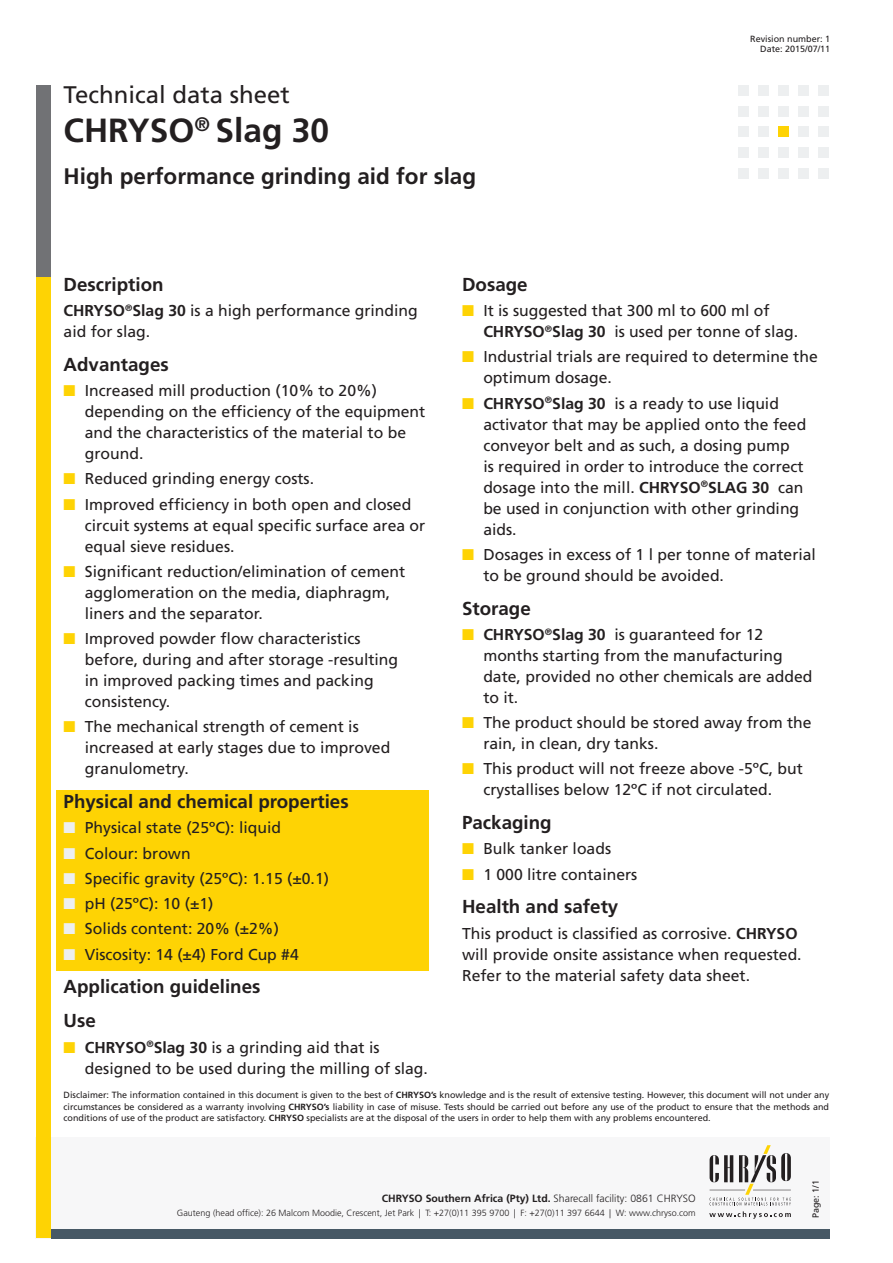
<style>
.page{position:relative;width:893px;height:1263px;background:#fff}
.page>*{position:absolute;margin:0;border:0;box-sizing:border-box;transform-origin:0 0}
.t1{font:700 33.45px "Frutiger LT";color:#231f20}
.t2{font:24px "Frutiger LT";color:#231f20}
.t3{font:700 22.5px "Frutiger LT";color:#231f20}
.Text_Subheading{font:700 18.75px "Frutiger LT";color:#231f20}
.Bullets{font:15.75px/21px "Frutiger LT";color:#231f20}
.t4{font:700 10.5px "Frutiger LT";color:#231f20}
.t5{font:9px/11.2px "Frutiger LT";color:#231f20;text-align:right}
.t6{font:300 9px "Frutiger LT";color:#231f20}
.s1{font-weight:700}
.s2{color:#fed304}
.s3{color:#edeff0}
.s4{font-weight:300}
</style>
<div class="page">
<div style="left:35px;top:1137px;width:794px;height:101px;background:#f7f7f8"></div>
<div style="left:738px;top:85px;width:11px;height:11px;background:#edeff0"></div>
<div style="left:758px;top:85px;width:11px;height:11px;background:#edeff0"></div>
<div style="left:778px;top:85px;width:11px;height:11px;background:#edeff0"></div>
<div style="left:798px;top:85px;width:11px;height:11px;background:#edeff0"></div>
<div style="left:819px;top:85px;width:10px;height:11px;background:#edeff0"></div>
<div style="left:738px;top:106px;width:11px;height:10px;background:#edeff0"></div>
<div style="left:758px;top:106px;width:11px;height:10px;background:#edeff0"></div>
<div style="left:778px;top:106px;width:11px;height:10px;background:#edeff0"></div>
<div style="left:798px;top:106px;width:11px;height:10px;background:#edeff0"></div>
<div style="left:819px;top:106px;width:10px;height:10px;background:#edeff0"></div>
<div style="left:738px;top:126px;width:11px;height:11px;background:#edeff0"></div>
<div style="left:758px;top:126px;width:11px;height:11px;background:#edeff0"></div>
<div style="left:778px;top:126px;width:11px;height:11px;background:#fed304"></div>
<div style="left:798px;top:126px;width:11px;height:11px;background:#edeff0"></div>
<div style="left:819px;top:126px;width:10px;height:11px;background:#edeff0"></div>
<div style="left:738px;top:147px;width:11px;height:11px;background:#edeff0"></div>
<div style="left:758px;top:147px;width:11px;height:11px;background:#edeff0"></div>
<div style="left:778px;top:147px;width:11px;height:11px;background:#edeff0"></div>
<div style="left:798px;top:147px;width:11px;height:11px;background:#edeff0"></div>
<div style="left:819px;top:147px;width:10px;height:11px;background:#edeff0"></div>
<div style="left:738px;top:168px;width:11px;height:11px;background:#edeff0"></div>
<div style="left:758px;top:168px;width:11px;height:11px;background:#edeff0"></div>
<div style="left:778px;top:168px;width:11px;height:11px;background:#edeff0"></div>
<div style="left:798px;top:168px;width:11px;height:11px;background:#edeff0"></div>
<div style="left:819px;top:168px;width:10px;height:11px;background:#edeff0"></div>
<svg style="left:709px;top:1211px;width:82px;height:8px"></svg>
<svg style="left:709px;top:1145px;width:82px;height:60px"></svg>
<div style="left:36px;top:276px;width:15px;height:962px;background:#fed304"></div>
<div style="left:36px;top:85px;width:15px;height:191px;background:#717275"></div>
<div style="left:51px;top:1229px;width:778px;height:9px;background:#475865"></div>
<div style="left:57px;top:790px;width:372px;height:181px;background:#fed304"></div>
<h2 class="t2" style="left:64px;top:81px;width:228px">Technical data sheet</h2>
<h1 class="t1" style="left:64px;top:111px;width:267px">CHRYSO<sup>®</sup> Slag 30</h1>
<h3 class="t3" style="left:64px;top:163px;width:414px">High performance grinding aid for slag</h3>
<p class="t5" style="left:750px;top:33px;width:82px;line-height:10.5px">Revision number: 1<br>Date: 2015/07/11</p>
<p class="Text_Subheading" style="left:64px;top:273px;width:101px">Description</p>
<p class="Bullets" style="left:64px;top:300px;width:356px"><span class="s1">CHRYSO</span><sup>®</sup><span class="s1">Slag 30</span> is a high performance grinding aid for slag.</p>
<p class="Text_Subheading" style="left:64px;top:353px;width:107px">Advantages</p>
<p class="Bullets" style="left:85px;top:380px;width:342px;text-indent:-21px"><span class="s2">■</span> Increased mill production (10% to 20%) ‒ depending on the efficiency of the equipment and the characteristics of the material to be ground.</p>
<p class="Bullets" style="left:64px;top:468px;width:252px"><span class="s2">■</span> Reduced grinding energy costs.</p>
<p class="Bullets" style="left:85px;top:494px;width:342px;text-indent:-21px"><span class="s2">■</span> Improved efficiency in both open and closed circuit systems at equal specific surface area or equal sieve residues.</p>
<p class="Bullets" style="left:85px;top:561px;width:322px;text-indent:-21px"><span class="s2">■</span> Significant reduction/elimination of cement agglomeration on the media, diaphragm, liners and the separator.</p>
<p class="Bullets" style="left:85px;top:628px;width:315px;text-indent:-21px"><span class="s2">■</span> Improved powder flow characteristics before, during and after storage -resulting in improved packing times and packing consistency.</p>
<p class="Bullets" style="left:85px;top:716px;width:307px;text-indent:-21px"><span class="s2">■</span> The mechanical strength of cement is increased at early stages due to improved granulometry.</p>
<p class="Text_Subheading" style="left:64px;top:791px;width:287px">Physical and chemical properties</p>
<p class="Bullets" style="left:64px;top:817px;width:219px"><span class="s3">■</span> Physical state (25ºC): liquid</p>
<p class="Bullets" style="left:64px;top:843px;width:129px"><span class="s3">■</span> Colour: brown</p>
<p class="Bullets" style="left:64px;top:868px;width:267px"><span class="s3">■</span> Specific gravity (25ºC): 1.15 (±0.1)</p>
<p class="Bullets" style="left:64px;top:893px;width:151px"><span class="s3">■</span> pH (25ºC): 10 (±1)</p>
<p class="Bullets" style="left:64px;top:918px;width:217px"><span class="s3">■</span> Solids content: 20% (±2%)</p>
<p class="Bullets" style="left:64px;top:944px;width:237px"><span class="s3">■</span> Viscosity: 14 (±4) Ford Cup #4</p>
<p class="Text_Subheading" style="left:64px;top:976px;width:198px">Application guidelines</p>
<p class="Text_Subheading" style="left:64px;top:1010px;width:34px">Use</p>
<p class="Bullets" style="left:85px;top:1036px;width:345px;text-indent:-21px"><span class="s2">■</span> <span class="s1">CHRYSO</span><sup>®</sup><span class="s1">Slag 30</span> is a grinding aid that is designed to be used during the milling of slag.</p>
<p class="Text_Subheading" style="left:462px;top:273px;width:67px">Dosage</p>
<p class="Bullets" style="left:483px;top:300px;width:316px;text-indent:-21px"><span class="s2">■</span> It is suggested that 300 mℓ to 600 mℓ of<br><span class="s1">CHRYSO</span><sup>®</sup><span class="s1">Slag 30</span> is used per tonne of slag.</p>
<p class="Bullets" style="left:483px;top:346px;width:336px;text-indent:-21px"><span class="s2">■</span> Industrial trials are required to determine the optimum dosage.</p>
<p class="Bullets" style="left:483px;top:393px;width:324px;text-indent:-21px"><span class="s2">■</span> <span class="s1">CHRYSO</span><sup>®</sup><span class="s1">Slag 30</span> is a ready to use liquid activator that may be applied onto the feed conveyor belt and as such, a dosing pump<br>is required in order to introduce the correct dosage into the mill. <span class="s1">CHRYSO</span><sup>®</sup><span class="s1">SLAG 30</span> can be used in conjunction with other grinding aids.</p>
<p class="Bullets" style="left:483px;top:544px;width:334px;text-indent:-21px"><span class="s2">■</span> Dosages in excess of 1 ℓ per tonne of material to be ground should be avoided.</p>
<p class="Text_Subheading" style="left:462px;top:597px;width:70px">Storage</p>
<p class="Bullets" style="left:483px;top:624px;width:331px;text-indent:-21px"><span class="s2">■</span> <span class="s1">CHRYSO</span><sup>®</sup><span class="s1">Slag 30</span> is guaranteed for 12 months starting from the manufacturing date, provided no other chemicals are added to it.</p>
<p class="Bullets" style="left:483px;top:712px;width:330px;text-indent:-21px"><span class="s2">■</span> The product should be stored away from the rain, in clean, dry tanks.</p>
<p class="Bullets" style="left:462px;top:758px;width:342px;text-align:center"><span class="s2">■</span> This product will not freeze above -5ºC, but crystallises below 12ºC if not circulated.</p>
<p class="Text_Subheading" style="left:462px;top:812px;width:91px">Packaging</p>
<p class="Bullets" style="left:462px;top:838px;width:151px"><span class="s2">■</span> Bulk tanker loads</p>
<p class="Bullets" style="left:462px;top:864px;width:177px"><span class="s2">■</span> 1 000 litre containers</p>
<p class="Text_Subheading" style="left:462px;top:896px;width:158px">Health and safety</p>
<p class="Bullets" style="left:462px;top:923px;width:341px">This product is classified as corrosive. <span class="s1">CHRYSO </span>will provide onsite assistance when requested.<br>Refer to the material safety data sheet.</p>
<p class="t5" style="left:64px;top:1090px;width:767px;text-align:justify">Disclaimer: The information contained in this document is given to the best of <span class="s1">CHRYSO’s</span> knowledge and is the result of extensive testing. However, this document will not under any circumstances be considered as a warranty involving <span class="s1">CHRYSO’s</span> liability in case of misuse. Tests should be carried out before any use of the product to ensure that the methods and conditions of use of the product are satisfactory. <span class="s1">CHRYSO</span> specialists are at the disposal of the users in order to help them with any problems encountered.</p>
<p class="t4" style="left:382px;top:1192px;width:315px">CHRYSO Southern Africa (Pty) Ltd. <span class="s4">Sharecall facility: 0861 CHRYSO</span></p>
<p class="t6" style="left:177px;top:1207px;width:520px">Gauteng (head office): 26 Malcom Moodie, Crescent, Jet Park | T: +27(0)11 395 9700 | F: +27(0)11 397 6644 | W: www.chryso.com</p>
<p class="t5" style="left:810px;top:1218px;width:40px;rotate:-90deg">Page: 1/1</p>
</div>
